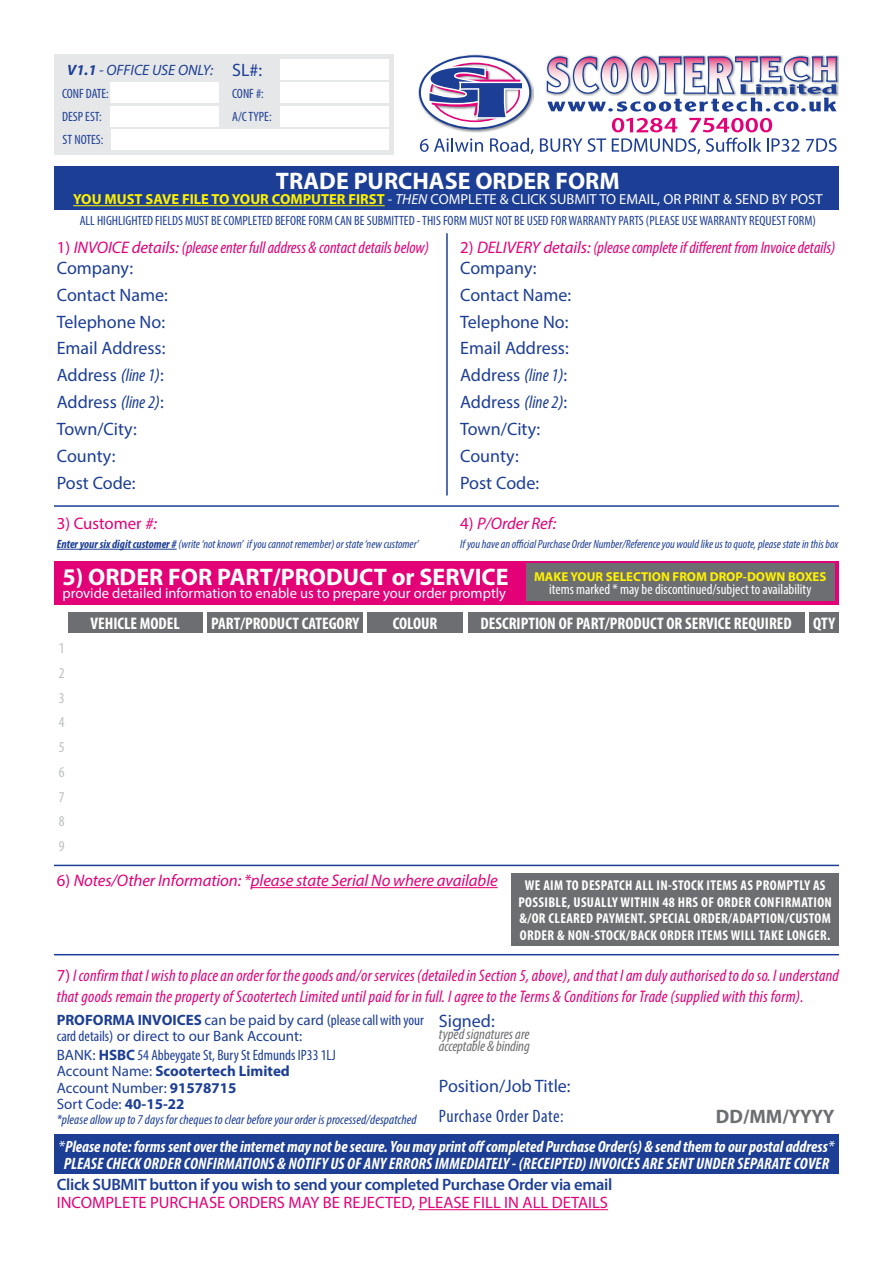
<style>
.page{position:relative;width:893px;height:1263px;background:#fff}
.page>*{position:absolute;margin:0;border:0;box-sizing:border-box;transform-origin:0 0}
.t1{font:700 24px "Myriad Pro";color:#fff}
.t2{font:700 19.5px "Myriad Pro";letter-spacing:-.025em;color:#6d6e71}
.t3{font:18px/26.8px "Myriad Pro";color:#1c3e94}
.t4{font:condensed 18px "Myriad Pro";letter-spacing:.03em;color:#1c3e94}
.t5{font:italic condensed 16.8px/20.1px "Myriad Pro";letter-spacing:.015em;color:#e20177}
.t6{font:700 condensed 16.8px "Myriad Pro";color:#fff}
.t7{font:italic 16.8px "Myriad Pro";letter-spacing:-.005em;color:#e20177}
.t8{font:16.8px "Myriad Pro";color:#e20177}
.t9{font:italic 700 condensed 16.5px "Myriad Pro";letter-spacing:.005em;color:#fff}
.t10{font:600 16.5px "Myriad Pro";letter-spacing:-.015em;color:#1c3e94}
.t11{font:16.5px "Myriad Pro";color:#e20177}
.t12{font:italic 700 condensed 16.35px "Myriad Pro";color:#fff}
.t13{font:15px/16.5px "Myriad Pro";color:#1c3e94}
.t14{font:italic condensed 15px/12px "Myriad Pro";letter-spacing:-.01em;color:#6d6e71}
.t15{font:italic 15px "Myriad Pro";color:#1c3e94}
.t16{font:condensed 15px/24.8px "Myriad Pro";color:#bcbec0;text-align:justify}
.t17{font:14.55px "Myriad Pro";color:#fff}
.t18{font:condensed 14.55px "Myriad Pro";color:#fff}
.t19{font:700 condensed 14.25px/16.5px "Myriad Pro";letter-spacing:.025em;color:#fff;text-align:center}
.t20{font:condensed 13.5px "Myriad Pro";color:#1c3e94}
.t21{font:italic condensed 13.5px "Myriad Pro";letter-spacing:.005em;color:#1c3e94}
.t22{font:700 12.9px "Myriad Pro";color:#fff200}
.t23{font:italic condensed 12px "Myriad Pro";color:#1c3e94}
.s1{font-weight:700}
.s2{font-style:normal;font-size:18px}
.s3{font-weight:700;color:#fff200}
.s4{font-style:italic}
.s5{font-style:normal;font-stretch:normal}
.s6{font-stretch:normal}
.s7{font-style:italic;font-stretch:condensed}
.s8{font-style:normal}
.s9{font-stretch:condensed}
.s10{font-weight:400;font-stretch:normal}
</style>
<div class="page">
<div style="left:54px;top:54px;width:339px;height:100px;background:#e6e7e8"></div>
<div style="left:54px;top:1134px;width:785px;height:40px;background:#1c3e94"></div>
<img style="left:418px;top:54px;width:116px;height:78px">
<svg style="left:419px;top:55px;width:112px;height:75px"></svg>
<img style="left:546px;top:55px;width:293px;height:41px">
<svg style="left:547px;top:56px;width:290px;height:56px"></svg>
<svg style="left:612px;top:118px;width:65px;height:14px"></svg>
<svg style="left:689px;top:118px;width:83px;height:14px"></svg>
<svg style="left:420px;top:138px;width:63px;height:14px"></svg>
<svg style="left:490px;top:138px;width:44px;height:16px"></svg>
<svg style="left:540px;top:138px;width:66px;height:14px"></svg>
<svg style="left:612px;top:138px;width:88px;height:16px"></svg>
<svg style="left:706px;top:138px;width:55px;height:14px"></svg>
<svg style="left:767px;top:138px;width:32px;height:14px"></svg>
<svg style="left:806px;top:138px;width:31px;height:14px"></svg>
<div style="left:54px;top:166px;width:785px;height:44px;background:#1c3e94"></div>
<hr style="left:73px;top:205px;width:312px;height:1px;background:#fff200">
<div style="left:54px;top:561px;width:785px;height:43px;background:#e20177"></div>
<div style="left:280px;top:83px;width:109px;height:20px;background:#fff"></div>
<div style="left:110px;top:83px;width:108px;height:20px;background:#fff"></div>
<div style="left:280px;top:59px;width:109px;height:21px;background:#fff"></div>
<hr style="left:54px;top:954px;width:785px;height:1px;background:#1c3e94">
<hr style="left:54px;top:505px;width:785px;height:2px;background:#1c3e94">
<hr style="left:419px;top:1209px;width:189px;height:1px;background:#e20177">
<hr style="left:446px;top:233px;width:2px;height:262px;background:#1c3e94">
<div style="left:68px;top:612px;width:135px;height:20px;background:#6d6e71"></div>
<div style="left:207px;top:612px;width:156px;height:20px;background:#6d6e71"></div>
<div style="left:367px;top:612px;width:96px;height:20px;background:#6d6e71"></div>
<div style="left:468px;top:612px;width:336px;height:20px;background:#6d6e71"></div>
<div style="left:809px;top:612px;width:30px;height:20px;background:#6d6e71"></div>
<hr style="left:251px;top:887px;width:247px;height:1px;background:#e20177">
<div style="left:511px;top:873px;width:328px;height:73px;background:#6d6e71"></div>
<hr style="left:54px;top:865px;width:785px;height:1px;background:#1c3e94">
<div style="left:280px;top:106px;width:109px;height:20px;background:#fff"></div>
<div style="left:110px;top:106px;width:108px;height:20px;background:#fff"></div>
<div style="left:111px;top:129px;width:278px;height:20px;background:#fff"></div>
<div style="left:526px;top:563px;width:309px;height:38px;background:#6d6e71"></div>
<hr style="left:57px;top:549px;width:120px;height:1px;background:#1c3e94">
<p class="t15" style="left:67px;top:61px;width:197px"><span class="s1">V1.1</span> - OFFICE USE ONLY: <span class="s2">SL#:</span></p>
<p class="t20" style="left:62px;top:85px;width:48px">CONF DATE:</p>
<p class="t20" style="left:232px;top:85px;width:33px">CONF #:</p>
<p class="t20" style="left:62px;top:108px;width:41px">DESP EST:</p>
<p class="t20" style="left:232px;top:108px;width:41px">A/C TYPE:</p>
<p class="t20" style="left:63px;top:132px;width:42px">ST NOTES:</p>
<h1 class="t1" style="left:276px;top:166px;width:345px">TRADE PURCHASE ORDER FORM</h1>
<p class="t17" style="left:73px;top:190px;width:751px"><span class="s3">YOU MUST SAVE FILE TO YOUR COMPUTER FIRST</span> - <span class="s4">THEN</span> COMPLETE &amp; CLICK SUBMIT TO EMAIL, OR PRINT &amp; SEND BY POST</p>
<p class="t20" style="left:80px;top:212px;width:738px">ALL HIGHLIGHTED FIELDS MUST BE COMPLETED BEFORE FORM CAN BE SUBMITTED - THIS FORM MUST NOT BE USED FOR WARRANTY PARTS (PLEASE USE WARRANTY REQUEST FORM)</p>
<p class="t5" style="left:57px;top:237px;width:374px"><span class="s5">1)</span> <span class="s6">INVOICE details:</span> (please enter full address &amp; contact details below)</p>
<p class="t5" style="left:460px;top:237px;width:377px"><span class="s5">2)</span> <span class="s6">DELIVERY details:</span> (please complete if different from Invoice details)</p>
<p class="t3" style="left:57px;top:254px;width:113px">Company:<br>Contact Name:<br>Telephone No:<br>Email Address:<br>Address <span class="s4">(</span><span class="s7">line 1</span><span class="s4">)</span>:<br>Address <span class="s4">(</span><span class="s7">line 2</span><span class="s4">)</span>:</p>
<p class="t3" style="left:57px;top:415px;width:82px">Town/City:<br>County:<br>Post Code:</p>
<p class="t3" style="left:460px;top:254px;width:113px">Company:<br>Contact Name:<br>Telephone No:<br>Email Address:<br>Address <span class="s4">(</span><span class="s7">line 1</span><span class="s4">)</span>:<br>Address <span class="s4">(</span><span class="s7">line 2</span><span class="s4">)</span>:</p>
<p class="t3" style="left:460px;top:415px;width:82px">Town/City:<br>County:<br>Post Code:</p>
<p class="t8" style="left:57px;top:513px;width:102px">3) Customer <span class="s4">#:</span></p>
<p class="t7" style="left:460px;top:513px;width:98px"><span class="s8">4)</span> P/Order Ref:</p>
<p class="t23" style="left:57px;top:537px;width:363px"><span class="s1">Enter your six digit customer #</span> (write ‘not known’ if you cannot remember) or state ‘new customer’</p>
<p class="t23" style="left:460px;top:537px;width:380px">If you have an official Purchase Order Number/Reference you would like us to quote, please state in this box</p>
<h1 class="t1" style="left:63px;top:561px;width:448px">5) ORDER FOR PART/PRODUCT or SERVICE</h1>
<p class="t17" style="left:63px;top:584px;width:445px">provide detailed information to enable us to prepare your order promptly</p>
<p class="t22" style="left:534px;top:568px;width:294px">MAKE YOUR SELECTION FROM DROP-DOWN BOXES</p>
<p class="t18" style="left:549px;top:581px;width:264px">items marked * may be discontinued/subject to availability</p>
<p class="t16" style="left:59px;top:635px;width:7px">1<br>2<br>3<br>4<br>5<br>6<br>7<br>8<br>9</p>
<p class="t6" style="left:91px;top:612px;width:91px">VEHICLE MODEL</p>
<p class="t6" style="left:211px;top:612px;width:150px">PART/PRODUCT CATEGORY</p>
<p class="t6" style="left:393px;top:612px;width:46px">COLOUR</p>
<p class="t6" style="left:481px;top:612px;width:313px">DESCRIPTION OF PART/PRODUCT OR SERVICE REQUIRED</p>
<p class="t6" style="left:813px;top:612px;width:23px">QTY</p>
<p class="t7" style="left:57px;top:870px;width:442px"><span class="s8">6)</span> Notes/Other Information: *please state Serial No where available</p>
<p class="t19" style="left:518px;top:877px;width:315px">WE AIM TO DESPATCH ALL IN-STOCK ITEMS AS PROMPTLY AS POSSIBLE, USUALLY WITHIN 48 HRS OF ORDER CONFIRMATION &amp;/OR CLEARED PAYMENT. SPECIAL ORDER/ADAPTION/CUSTOM ORDER &amp; NON-STOCK/BACK ORDER ITEMS WILL TAKE LONGER.</p>
<p class="t5" style="left:57px;top:965px;width:784px"><span class="s5">7)</span> I confirm that I wish to place an order for the goods and/or services (detailed in Section 5, above), and that I am duly authorised to do so. I understand that goods remain the property of Scootertech Limited until paid for in full. I agree to the Terms &amp; Conditions for Trade (supplied with this form).</p>
<p class="t13" style="left:57px;top:1011px;width:369px"><span class="s1">PROFORMA INVOICES</span> can be paid by card (<span class="s9">please call with your card details</span>) or direct to our Bank Account:</p>
<p class="t3" style="left:439px;top:1007px;width:57px">Signed:</p>
<p class="t14" style="left:439px;top:1028px;width:92px">typed signatures are acceptable &amp; binding</p>
<p class="t13" style="left:57px;top:1046px;width:281px">BANK: <span class="s1">HSBC</span> <span class="s9">54 Abbeygate St, Bury St Edmunds IP33 1LJ </span>Account Name: <span class="s1">Scootertech Limited </span>Account Number: <span class="s1">91578715<br></span>Sort Code: <span class="s1">40-15-22</span></p>
<p class="t21" style="left:57px;top:1111px;width:361px">*please allow up to 7 days for cheques to clear before your order is processed/despatched</p>
<p class="t3" style="left:439px;top:1072px;width:133px">Position/Job Title:</p>
<p class="t2" style="left:716px;top:1103px;width:120px">DD/MM/YYYY</p>
<p class="t4" style="left:439px;top:1105px;width:126px">Purchase Order Date:</p>
<p class="t12" style="left:58px;top:1136px;width:778px"><span class="s10">*</span>Please note: forms sent over the internet may not be secure. You may print off completed Purchase Order(s) &amp; send them to our postal address<span class="s10">*</span></p>
<p class="t9" style="left:64px;top:1153px;width:767px">PLEASE CHECK ORDER CONFIRMATIONS &amp; NOTIFY US OF ANY ERRORS IMMEDIATELY - (RECEIPTED) INVOICES ARE SENT UNDER SEPARATE COVER</p>
<p class="t10" style="left:57px;top:1174px;width:557px">Click SUBMIT button if you wish to send your completed Purchase Order via email</p>
<p class="t11" style="left:57px;top:1192px;width:553px">INCOMPLETE PURCHASE ORDERS MAY BE REJECTED, PLEASE FILL IN ALL DETAILS</p>
</div>
